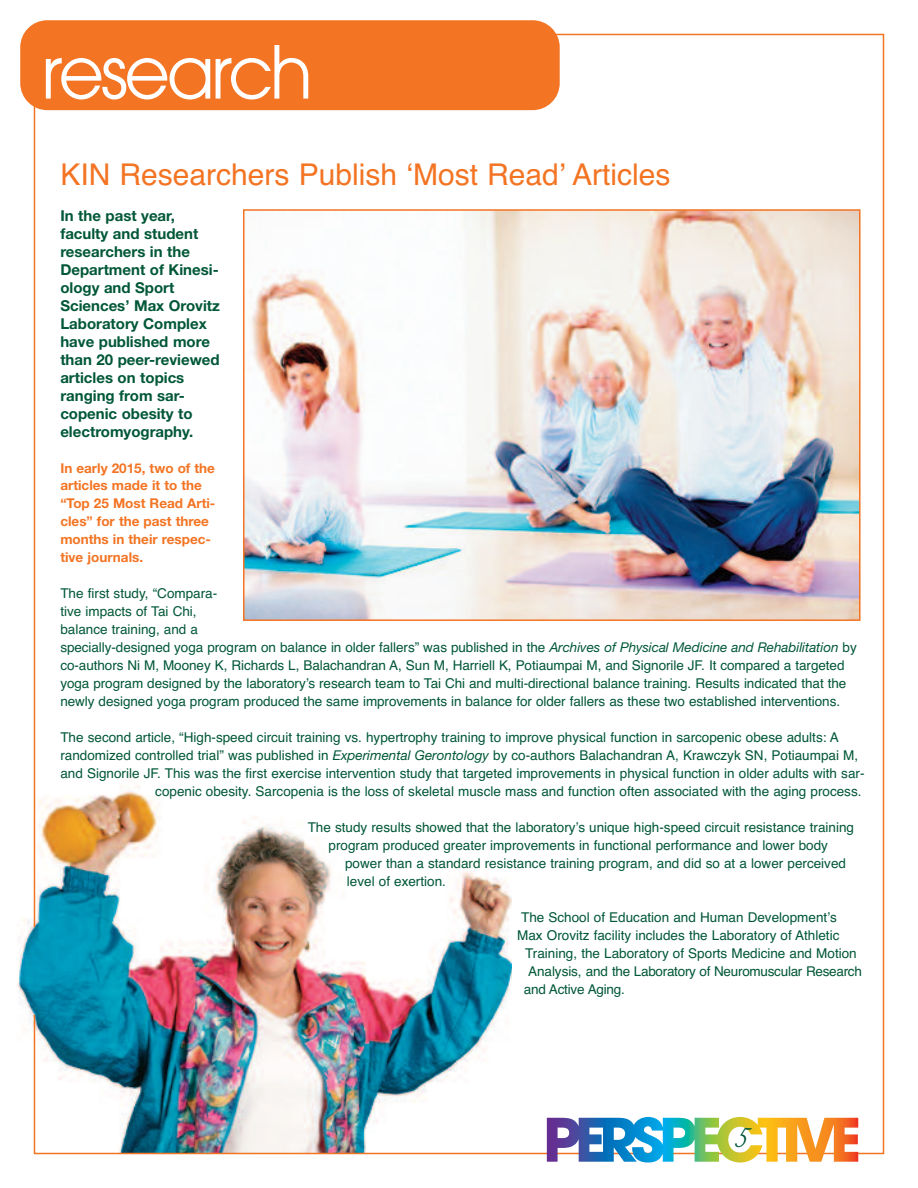
<style>
.page{position:relative;width:918px;height:1188px;background:#fff}
.page>*{position:absolute;margin:0;border:0;box-sizing:border-box;transform-origin:0 0}
.t1{font:72.45px "Avant Garde";letter-spacing:-.05em;color:#fff}
.t2{font:42px "Berthold Script";color:#005737}
.t3{font:30px "Helvetica";color:#f37423}
.t4{font:700 15px/18px "Helvetica Neue";color:#005737}
.t5{font:13.5px/18px "Helvetica";color:#005737}
.t6{font:700 13.5px/18px "Helvetica Neue";color:#f37423}
.t7{font:13.5px "Helvetica";letter-spacing:-.02em;color:#005737}
.s1{font-family:"Helvetica Neue";font-style:italic}
</style>
<div class="page">
<img style="left:22px;top:755px;width:490px;height:397px">
<div style="left:20px;top:20px;width:540px;height:90px;background:#f37423;border-radius:27px"></div>
<svg style="left:547px;top:1117px;width:311px;height:46px"></svg>
<img style="left:246px;top:212px;width:612px;height:406px">
<div style="left:243px;top:209px;width:618px;height:412px;border:2px solid #f37423"></div>
<img style="left:17px;top:928px;width:32px;height:87px">
<h1 class="t1" style="left:41px;top:45px;width:273px">research</h1>
<h3 class="t3" style="left:60px;top:157px;width:611px">KIN Researchers Publish ‘Most Read’ Articles</h3>
<p class="t4" style="left:60px;top:208px;width:161px">In the past year, faculty and student researchers in the<br>Department of Kinesi&shy;ology and Sport<br>Sciences’ Max Orovitz<br>Laboratory Complex have published more than 20 peer-reviewed articles on topics ranging from sar&shy;copenic obesity to electromyography.</p>
<p class="t6" style="left:60px;top:460px;width:157px">In early 2015, two of the articles made it to the “Top 25 Most Read Arti&shy;cles” for the past three months in their respec&shy;tive journals.</p>
<p class="t5" style="left:60px;top:585px;width:798px">The first study, “Compara-<br>tive impacts of Tai Chi,<br>balance training, and a<br>specially-designed yoga program on balance in older fallers” was published in the <span class="s1">Archives of Physical Medicine and Rehabilitation</span> by co-authors Ni M, Mooney K, Richards L, Balachandran A, Sun M, Harriell K, Potiaumpai M, and Signorile JF. It compared a targeted yoga program designed by the laboratory’s research team to Tai Chi and multi-directional balance training. Results indicated that the newly designed yoga program produced the same improvements in balance for older fallers as these two established interventions.</p>
<p class="t5" style="left:60px;top:729px;width:780px">The second article, “High-speed circuit training vs. hypertrophy training to improve physical function in sarcopenic obese adults: A</p>
<p class="t5" style="left:60px;top:747px;width:799px">randomized controlled trial” was published in <span class="s1">Experimental Gerontology</span> by co-authors Balachandran A, Krawczyk SN, Potiaumpai M,</p>
<p class="t5" style="left:60px;top:765px;width:806px">and Signorile JF. This was the first exercise intervention study that targeted improvements in physical function in older adults with sar-</p>
<p class="t5" style="left:155px;top:783px;width:708px">copenic obesity. Sarcopenia is the loss of skeletal muscle mass and function often associated with the aging process.</p>
<p class="t5" style="left:308px;top:819px;width:548px;text-align:center">The study results showed that the laboratory’s unique high-speed circuit resistance training program produced greater improvements in functional performance and lower body</p>
<p class="t5" style="left:345px;top:855px;width:502px">power than a standard resistance training program, and did so at a lower perceived level of exertion.</p>
<p class="t5" style="left:521px;top:909px;width:317px">The School of Education and Human Development’s</p>
<p class="t5" style="left:517px;top:927px;width:324px">Max Orovitz facility includes the Laboratory of Athletic</p>
<p class="t5" style="left:525px;top:945px;width:333px">Training, the Laboratory of Sports Medicine and Motion</p>
<p class="t7" style="left:528px;top:964px;width:335px">Analysis, and the Laboratory of Neuromuscular Research</p>
<p class="t5" style="left:524px;top:981px;width:103px">and Active Aging.</p>
<h2 class="t2" style="left:734px;top:1111px;width:12px">5</h2>
</div>
